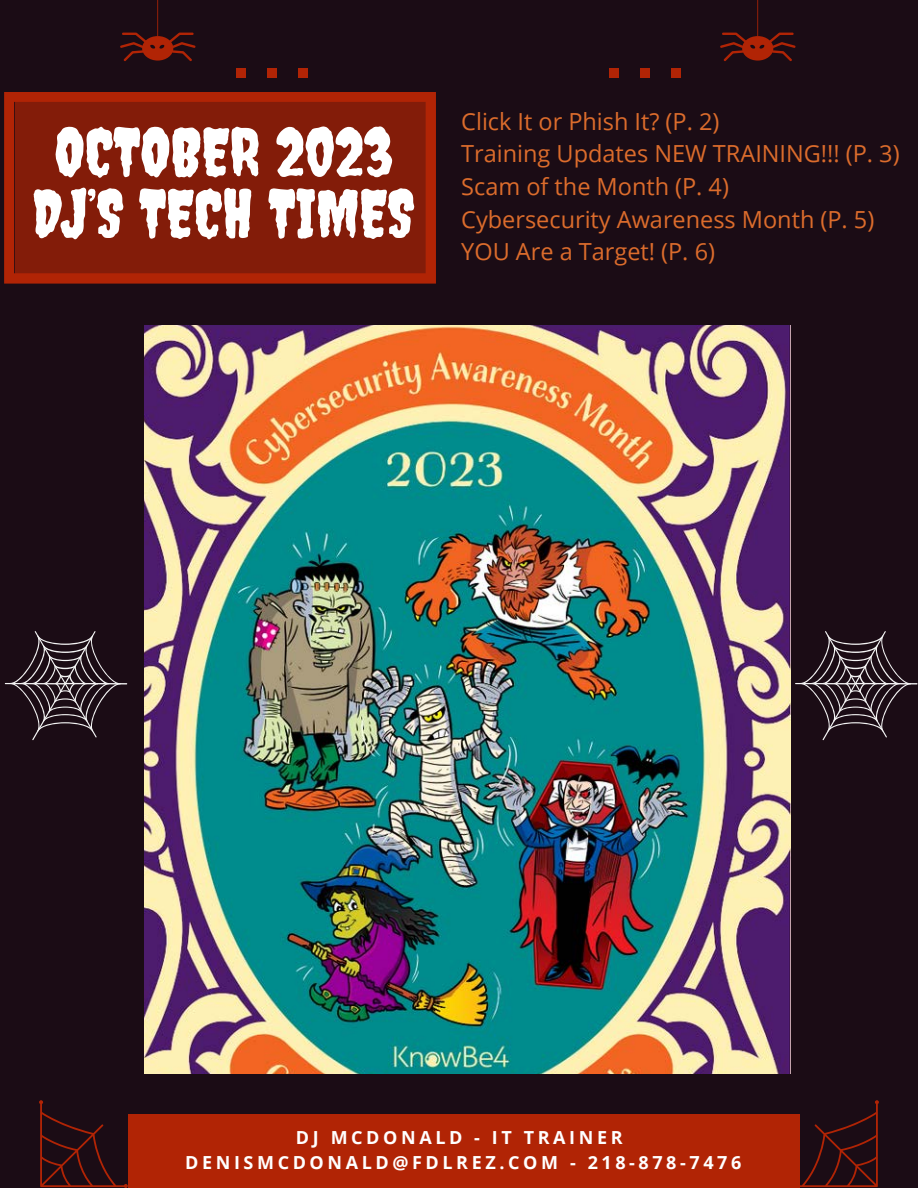
<style>
.page{position:relative;width:918px;height:1188px;background:#1b0c15}
.page>*{position:absolute;margin:0;border:0;box-sizing:border-box;transform-origin:0 0}
.t1{font:66.3px "Creepster";color:#fff}
.t2{font:23.55px "Open Sans";color:#dc6c2c}
.t3{font:700 18px "Open Sans";letter-spacing:.2em;color:#fff}
</style>
<div class="page">
<div style="left:298px;top:68px;width:9px;height:9px;background:#b12405"></div>
<div style="left:267px;top:68px;width:10px;height:9px;background:#b12405"></div>
<div style="left:237px;top:68px;width:9px;height:9px;background:#b12405"></div>
<div style="left:671px;top:68px;width:10px;height:9px;background:#b12405"></div>
<div style="left:640px;top:68px;width:10px;height:9px;background:#b12405"></div>
<div style="left:610px;top:68px;width:9px;height:9px;background:#b12405"></div>
<svg style="left:120px;top:0;width:76px;height:61px"></svg>
<svg style="left:720px;top:0;width:76px;height:61px"></svg>
<hr style="left:5px;top:683px;width:61px;height:1px;background:#f4f4f4">
<hr style="left:65px;top:683px;width:62px;height:1px;background:#f4f4f4">
<svg style="left:10px;top:631px;width:111px;height:109px"></svg>
<hr style="left:795px;top:683px;width:61px;height:1px;background:#f4f4f4">
<hr style="left:855px;top:683px;width:62px;height:1px;background:#f4f4f4">
<svg style="left:800px;top:631px;width:111px;height:109px"></svg>
<svg style="left:39px;top:1100px;width:89px;height:88px"></svg>
<svg style="left:4px;top:92px;width:432px;height:192px;background:#aa2205"></svg>
<div style="left:15px;top:96px;width:417px;height:180px;background:#831c09"></div>
<svg style="left:790px;top:1100px;width:89px;height:88px"></svg>
<div style="left:128px;top:1115px;width:672px;height:73px;background:#b12405"></div>
<img style="left:145px;top:325px;width:646px;height:748px">
<p class="t1" style="left:55px;top:113px;width:339px">OCTOBER 2023</p>
<p class="t1" style="left:32px;top:174px;width:384px">DJ’S TECH TIMES</p>
<p class="t2" style="left:461px;top:105px;width:260px">Click It or Phish It? (P. 2)</p>
<p class="t2" style="left:461px;top:137px;width:440px">Training Updates NEW TRAINING!!! (P. 3)</p>
<p class="t2" style="left:461px;top:170px;width:269px">Scam of the Month (P. 4)</p>
<p class="t2" style="left:461px;top:202px;width:415px">Cybersecurity Awareness Month (P. 5)</p>
<p class="t2" style="left:461px;top:235px;width:255px">YOU Are a Target! (P. 6)</p>
<p class="t3" style="left:296px;top:1125px;width:328px">DJ MCDONALD - IT TRAINER</p>
<p class="t3" style="left:185px;top:1150px;width:558px">DENISMCDONALD@FDLREZ.COM - 218-878-7476</p>
</div>
